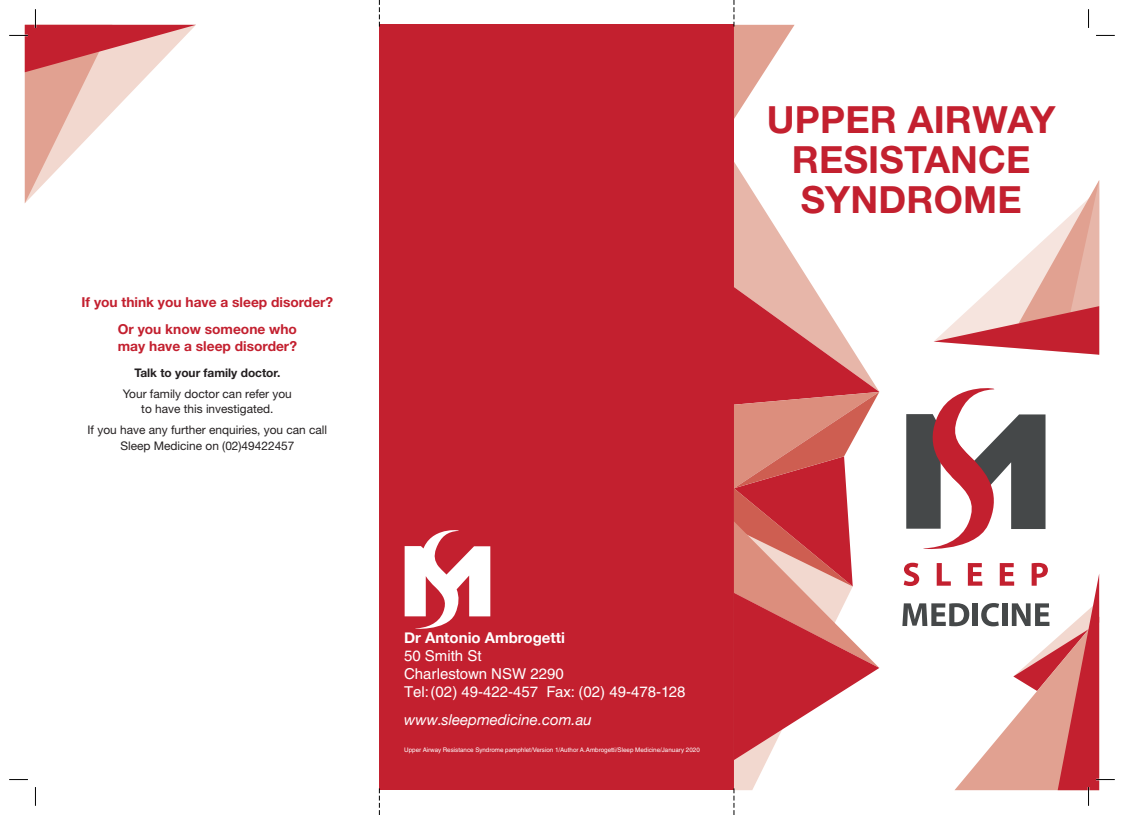
<style>
.page{position:relative;width:1124px;height:815px;background:#fff}
.page>*{position:absolute;margin:0;border:0;box-sizing:border-box;transform-origin:0 0}
.t1{font:700 37.5px "Helvetica Neue LT Std";letter-spacing:.005em;color:#c3202f}
.t2{font:15px/18px "Helvetica LT Std";color:#fff}
.t3{font:italic 15px "Helvetica Neue";color:#fff}
.t4{font:700 15px "Helvetica Neue";color:#fff}
.t5{font:700 13.75px "Helvetica Neue LT Std";color:#c3202f}
.Body{font:11.88px "Helvetica Neue LT Std";color:#231f20}
.Body-2{font:700 11.88px "Helvetica Neue LT Std";color:#231f20}
.t6{font:6.25px "Helvetica LT Std";color:#fff}
</style>
<div class="page">
<div style="left:379px;top:25px;width:354px;height:765px;background:#c3202f"></div>
<svg style="left:733px;top:119px;width:146px;height:273px"></svg>
<svg style="left:934px;top:182px;width:164px;height:173px"></svg>
<svg style="left:906px;top:388px;width:139px;height:161px"></svg>
<svg style="left:404px;top:530px;width:86px;height:99px"></svg>
<svg style="left:379px;top:0;width:1px;height:27px"></svg>
<svg style="left:733px;top:0;width:61px;height:119px"></svg>
<svg style="left:379px;top:788px;width:1px;height:27px"></svg>
<svg style="left:733px;top:392px;width:146px;height:423px"></svg>
<svg style="left:1096px;top:35px;width:18px;height:1px"></svg>
<svg style="left:9px;top:779px;width:19px;height:1px"></svg>
<svg style="left:9px;top:9px;width:187px;height:194px"></svg>
<svg style="left:35px;top:787px;width:1px;height:19px"></svg>
<svg style="left:1088px;top:9px;width:1px;height:19px"></svg>
<svg style="left:902px;top:563px;width:212px;height:243px"></svg>
<p class="t5" style="left:81px;top:294px;width:253px">If you think you have a sleep disorder?</p>
<p class="t5" style="left:118px;top:321px;width:180px">Or you know someone who</p>
<p class="t5" style="left:118px;top:337px;width:180px">may have a sleep disorder?</p>
<p class="Body-2" style="left:134px;top:365px;width:147px">Talk to your family doctor.</p>
<p class="Body" style="left:123px;top:386px;width:170px">Your family doctor can refer you</p>
<p class="Body" style="left:141px;top:402px;width:134px">to have this investigated.</p>
<p class="Body" style="left:88px;top:423px;width:241px">If you have any further enquiries, you can call</p>
<p class="Body" style="left:120px;top:439px;width:176px">Sleep Medicine on (02)49422457</p>
<p class="t1" style="left:766px;top:96px;width:290px">UPPER AIRWAY</p>
<p class="t1" style="left:791px;top:136px;width:240px">RESISTANCE</p>
<p class="t1" style="left:800px;top:176px;width:222px">SYNDROME</p>
<p class="t4" style="left:404px;top:626px;width:162px">Dr Antonio Ambrogetti</p>
<p class="t2" style="left:404px;top:647px;width:283px">50 Smith St<br>Charlestown NSW 2290<br>Tel: (02) 49-422-457 Fax: (02) 49-478-128</p>
<p class="t3" style="left:404px;top:709px;width:189px">www.sleepmedicine.com.au</p>
<p class="t6" style="left:404px;top:746px;width:297px">Upper Airway Resistance Syndrome pamphlet/Version 1/Author A.Ambrogetti/Sleep Medicine/January 2020</p>
</div>
